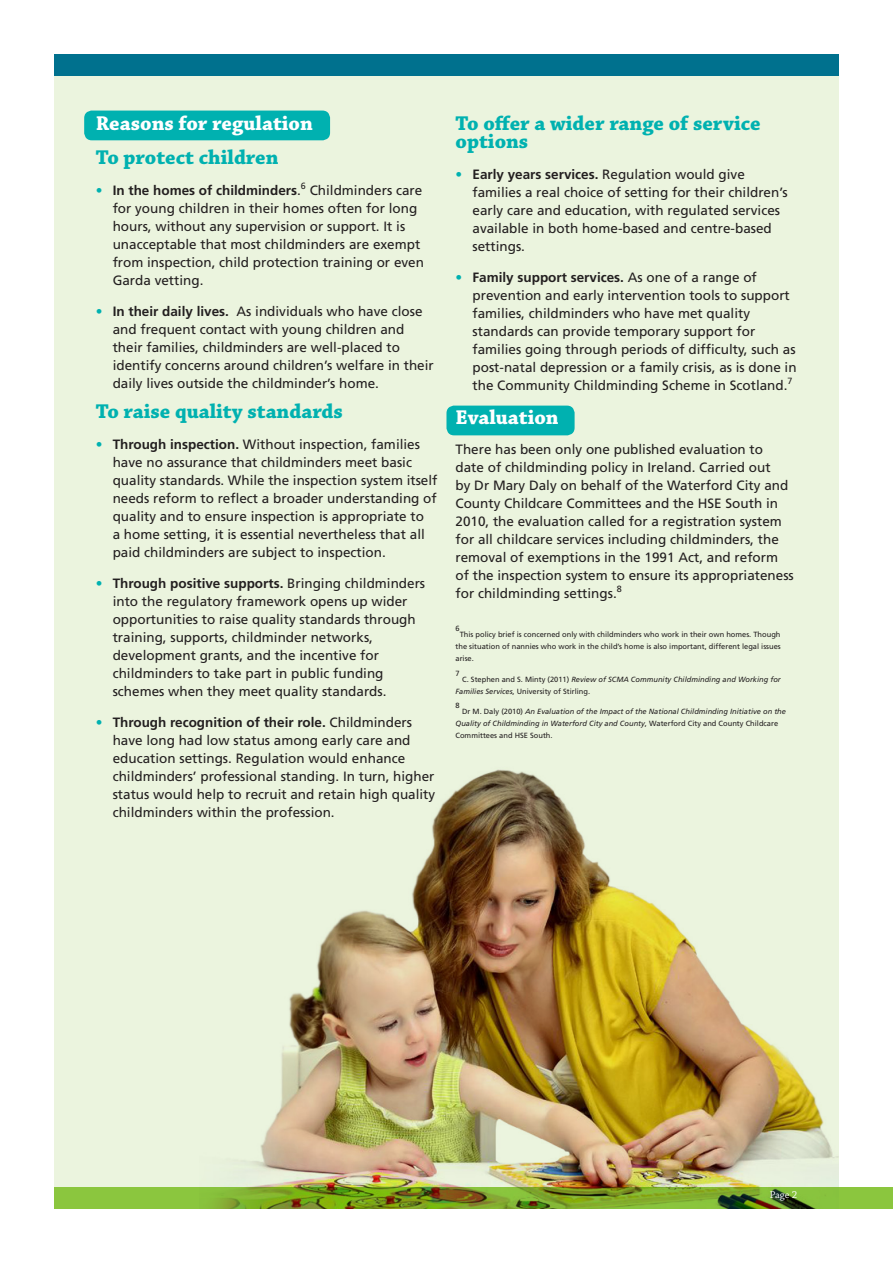
<style>
.page{position:relative;width:893px;height:1263px;background:#fff}
.page>*{position:absolute;margin:0;border:0;box-sizing:border-box;transform-origin:0 0}
.t1{font:700 21px/18px "Chaparral Pro";color:#00b1b0}
.t2{font:700 21px "Chaparral Pro";color:#fff}
.t3{font:13.5px/18px "Frutiger";color:#231f20}
.t4{font:10.5px "Chaparral Pro";color:#fff}
.t5{font:italic 7.5px/12px "Frutiger";color:#231f20}
.t6{font:7.5px/12px "Frutiger";color:#231f20;text-align:justify}
.s1{color:#00b1b0}
.s2{font-weight:700}
.s3{font-style:normal}
</style>
<div class="page">
<div style="left:54px;top:54px;width:785px;height:1155px;background:#ebf4de"></div>
<div style="left:54px;top:1188px;width:785px;height:21px;background:#8bc63e"></div>
<div style="left:54px;top:54px;width:785px;height:21px;background:#00718e"></div>
<div style="left:820px;top:1188px;width:73px;height:21px;background:#8bc63e"></div>
<img style="left:199px;top:769px;width:640px;height:440px">
<div style="left:84px;top:111px;width:246px;height:29px;background:#00b1b0;border-radius:8px"></div>
<div style="left:446px;top:406px;width:129px;height:29px;background:#00b1b0;border-radius:8px"></div>
<p class="t2" style="left:96px;top:111px;width:219px">Reasons for regulation</p>
<p class="t1" style="left:96px;top:149px;width:184px">To protect children</p>
<p class="t3" style="left:113px;top:181px;width:313px;text-indent:-17px"><span class="s1">•</span> <span class="s2">In the homes of childminders</span>.<sup>6</sup> Childminders care for young children in their homes often for long hours, without any supervision or support. It is unacceptable that most childminders are exempt from inspection, child protection training or even Garda vetting.</p>
<p class="t3" style="left:113px;top:302px;width:323px;text-indent:-17px"><span class="s1">•</span> <span class="s2">In their daily lives.</span> As individuals who have close and frequent contact with young children and their families, childminders are well-placed to identify concerns around children’s welfare in their daily lives outside the childminder’s home.</p>
<p class="t1" style="left:96px;top:404px;width:249px">To raise quality standards</p>
<p class="t3" style="left:113px;top:435px;width:326px;text-indent:-17px"><span class="s1">•</span> <span class="s2">Through inspection.</span> Without inspection, families have no assurance that childminders meet basic quality standards. While the inspection system itself needs reform to reflect a broader understanding of quality and to ensure inspection is appropriate to<br>a home setting, it is essential nevertheless that all paid childminders are subject to inspection.</p>
<p class="t3" style="left:113px;top:574px;width:314px;text-indent:-17px"><span class="s1">•</span> <span class="s2">Through positive supports.</span> Bringing childminders into the regulatory framework opens up wider opportunities to raise quality standards through training, supports, childminder networks, development grants, and the incentive for childminders to take part in public funding schemes when they meet quality standards.</p>
<p class="t3" style="left:113px;top:713px;width:324px;text-indent:-17px"><span class="s1">•</span> <span class="s2">Through recognition of their role.</span> Childminders have long had low status among early care and education settings. Regulation would enhance childminders’ professional standing. In turn, higher status would help to recruit and retain high quality childminders within the profession.</p>
<p class="t1" style="left:455px;top:115px;width:307px">To offer a wider range of service options</p>
<p class="t3" style="left:472px;top:165px;width:317px;text-indent:-17px"><span class="s1">•</span> <span class="s2">Early years services.</span> Regulation would give families a real choice of setting for their children’s early care and education, with regulated services available in both home-based and centre-based settings.</p>
<p class="t3" style="left:472px;top:268px;width:326px;text-indent:-17px"><span class="s1">•</span> <span class="s2">Family support services.</span> As one of a range of prevention and early intervention tools to support families, childminders who have met quality standards can provide temporary support for families going through periods of difficulty, such as post-natal depression or a family crisis, as is done in the Community Childminding Scheme in Scotland.<sup>7</sup></p>
<p class="t2" style="left:455px;top:405px;width:105px">Evaluation</p>
<p class="t3" style="left:455px;top:441px;width:340px">There has been only one published evaluation to date of childminding policy in Ireland. Carried out<br>by Dr Mary Daly on behalf of the Waterford City and County Childcare Committees and the HSE South in 2010, the evaluation called for a registration system for all childcare services including childminders, the removal of exemptions in the 1991 Act, and reform of the inspection system to ensure its appropriateness for childminding settings.<sup>8</sup></p>
<p class="t6" style="left:455px;top:623px;width:6px">6</p>
<p class="t6" style="left:455px;top:629px;width:327px;text-indent:4px">This policy brief is concerned only with childminders who work in their own homes. Though the situation of nannies who work in the child’s home is also important, different legal issues arise.</p>
<p class="t6" style="left:455px;top:667px;width:6px">7</p>
<p class="t5" style="left:455px;top:673px;width:327px;text-indent:7px"><span class="s3">C. Stephen and S. Minty (2011)</span> Review of SCMA Community Childminding and Working for<br>Families Services<span class="s3">, University of Stirling.</span></p>
<p class="t6" style="left:455px;top:700px;width:6px">8</p>
<p class="t5" style="left:455px;top:706px;width:332px;text-indent:7px"><span class="s3">Dr M. Daly (2010)</span> An Evaluation of the Impact of the National Childminding Initiative on the<br>Quality of Childminding in Waterford City and County<span class="s3">, Waterford City and County Childcare<br>Committees and HSE South.</span></p>
<p class="t4" style="left:770px;top:1189px;width:29px">Page 2</p>
</div>
